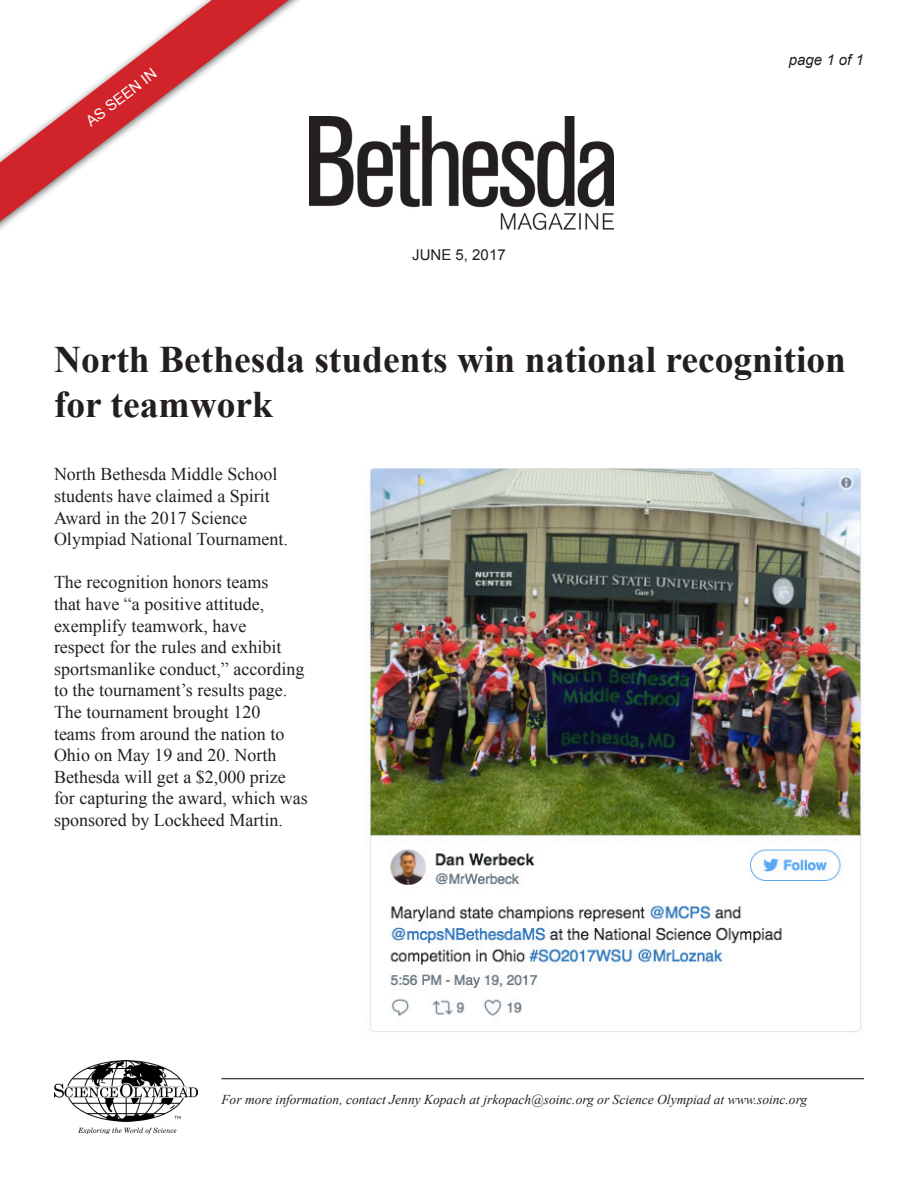
<style>
.page{position:relative;width:918px;height:1188px;background:#fff}
.page>*{position:absolute;margin:0;border:0;box-sizing:border-box;transform-origin:0 0}
.t1{font:700 37.5px/45px "Times New Roman";color:#231f20}
.t2{font:18px/21.6px "Times New Roman";color:#231f20}
.t3{font:15px "Arial";color:#231f20}
.t4{font:italic 15px "Arial";color:#231f20}
.t5{font:15px "Arial";color:#fff}
.t6{font:italic 13.5px "Times New Roman";color:#231f20}
</style>
<div class="page">
<img style="left:54px;top:1060px;width:144px;height:74px">
<hr style="left:221px;top:1078px;width:643px;height:1px;background:#231f20">
<svg style="left:0;top:0;width:289px;height:222px"></svg>
<img style="left:366px;top:468px;width:496px;height:564px">
<img style="left:309px;top:116px;width:305px;height:114px">
<p class="t5" style="left:82px;top:115px;width:86px;rotate:-38deg">AS SEEN IN</p>
<p class="t3" style="left:412px;top:245px;width:95px">JUNE 5, 2017</p>
<p class="t4" style="left:789px;top:50px;width:77px">page 1 of 1</p>
<p class="t1" style="left:54px;top:337px;width:794px">North Bethesda students win national recognition for teamwork</p>
<p class="t2" style="left:54px;top:463px;width:235px">North Bethesda Middle School students have claimed a Spirit<br>Award in the 2017 Science<br>Olympiad National Tournament.</p>
<p class="t2" style="left:54px;top:571px;width:255px">The recognition honors teams<br>that have “a positive attitude, exemplify teamwork, have<br>respect for the rules and exhibit sportsmanlike conduct,” according to the tournament’s results page.<br>The tournament brought 120<br>teams from around the nation to<br>Ohio on May 19 and 20. North<br>Bethesda will get a $2,000 prize for capturing the award, which was sponsored by Lockheed Martin.</p>
<p class="t6" style="left:221px;top:1090px;width:587px">For more information, contact Jenny Kopach at jrkopach@soinc.org or Science Olympiad at www.soinc.org</p>
</div>
